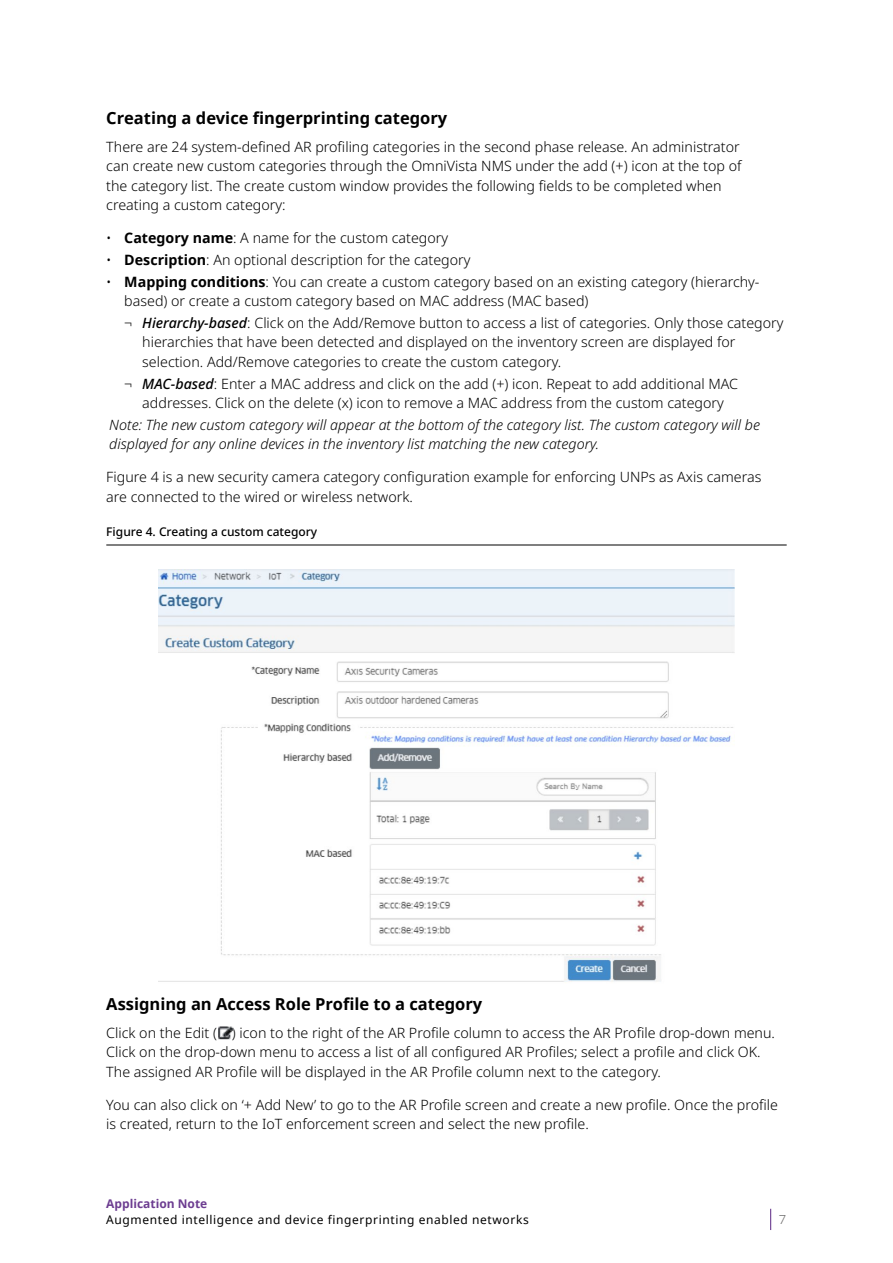
<style>
.page{position:relative;width:893px;height:1263px;background:#fff}
.page>*{position:absolute;margin:0;border:0;box-sizing:border-box;transform-origin:0 0}
.t1{font:700 16.5px "Noto Sans";color:#000}
.t2{font:300 14.25px/19.5px "Noto Sans";color:#000}
.t3{font:italic 300 14.25px/19.5px "Noto Sans";color:#000}
.t4{font:12px "Noto Sans";letter-spacing:.05em;color:#000}
.t5{font:500 12px "Noto Sans";color:#000}
.t6{font:700 12px "Noto Sans";color:#6d3e91}
.t7{font:12px "Clan OT";color:#706f6f}
.s1{font-weight:700}
.s2{font-weight:500;font-style:italic}
</style>
<div class="page">
<svg style="left:770px;top:1209px;width:1px;height:21px"></svg>
<hr style="left:106px;top:545px;width:681px;height:1px;background:#000">
<img style="left:159px;top:570px;width:575px;height:412px">
<img style="left:219px;top:1026px;width:15px;height:13px">
<p class="t1" style="left:106px;top:106px;width:342px">Creating a device fingerprinting category</p>
<p class="t2" style="left:106px;top:137px;width:637px">There are 24 system-defined AR profiling categories in the second phase release. An administrator can create new custom categories through the OmniVista NMS under the add (+) icon at the top of the category list. The create custom window provides the following fields to be completed when creating a custom category:</p>
<p class="t2" style="left:106px;top:229px;width:343px">• <span class="s1">Category name</span>: A name for the custom category</p>
<p class="t2" style="left:106px;top:251px;width:366px">• <span class="s1">Description</span>: An optional description for the category</p>
<p class="t2" style="left:124px;top:272px;width:637px;text-indent:-18px">• <span class="s1">Mapping conditions</span>: You can create a custom category based on an existing category (hierarchy&shy;based) or create a custom category based on MAC address (MAC based)</p>
<p class="t2" style="left:142px;top:313px;width:643px;text-indent:-18px">¬ <span class="s2">Hierarchy-based</span>: Click on the Add/Remove button to access a list of categories. Only those category hierarchies that have been detected and displayed on the inventory screen are displayed for selection. Add/Remove categories to create the custom category.</p>
<p class="t2" style="left:124px;top:374px;width:615px;text-align:center">¬ <span class="s2">MAC-based</span>: Enter a MAC address and click on the add (+) icon. Repeat to add additional MAC addresses. Click on the delete (x) icon to remove a MAC address from the custom category</p>
<p class="t3" style="left:109px;top:415px;width:652px">Note: The new custom category will appear at the bottom of the category list. The custom category will be displayed for any online devices in the inventory list matching the new category.</p>
<p class="t2" style="left:106px;top:468px;width:657px">Figure 4 is a new security camera category configuration example for enforcing UNPs as Axis cameras are connected to the wired or wireless network.</p>
<p class="t5" style="left:106px;top:523px;width:212px">Figure 4. Creating a custom category</p>
<p class="t1" style="left:106px;top:992px;width:377px">Assigning an Access Role Profile to a category</p>
<p class="t2" style="left:106px;top:1023px;width:670px">Click on the Edit ( ) icon to the right of the AR Profile column to access the AR Profile drop-down menu.<br>Click on the drop-down menu to access a list of all configured AR Profiles; select a profile and click OK.<br>The assigned AR Profile will be displayed in the AR Profile column next to the category.</p>
<p class="t2" style="left:106px;top:1095px;width:673px">You can also click on ‘+ Add New’ to go to the AR Profile screen and create a new profile. Once the profile is created, return to the IoT enforcement screen and select the new profile.</p>
<p class="t6" style="left:106px;top:1195px;width:102px">Application Note</p>
<p class="t4" style="left:106px;top:1212px;width:424px">Augmented intelligence and device fingerprinting enabled networks</p>
<p class="t7" style="left:779px;top:1212px;width:9px">7</p>
</div>
